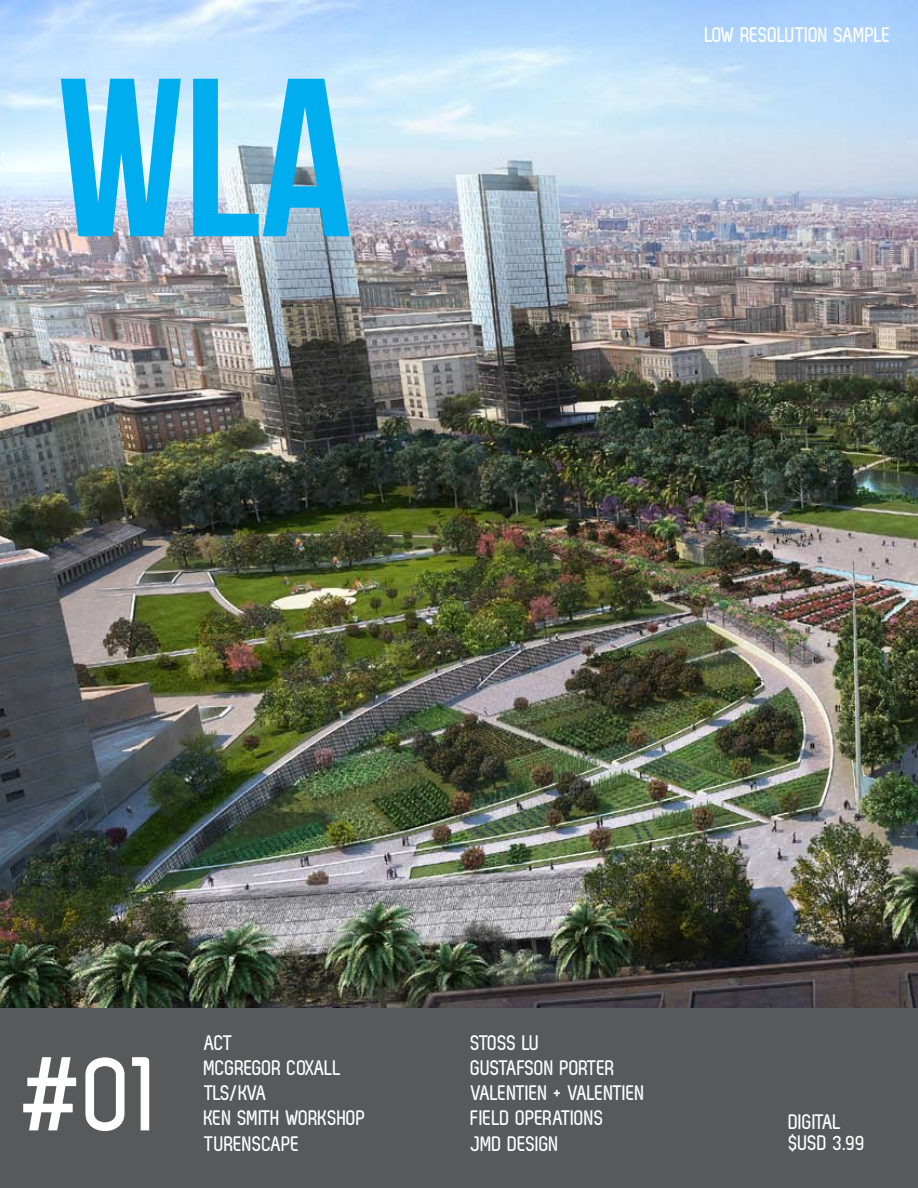
<style>
.page{position:relative;width:918px;height:1188px;background:#fff}
.page>*{position:absolute;margin:0;border:0;box-sizing:border-box;transform-origin:0 0}
.t1{font:225px "Bebas Neue";color:#00aeef}
.t2{font:700 108px "Zag";color:#fff}
.t3{font:700 21px/25.2px "Zag";color:#fff}
</style>
<div class="page">
<img style="left:0;top:0;width:918px;height:1008px">
<div style="left:0;top:1008px;width:918px;height:180px;background:#58595b"></div>
<h1 class="t1" style="left:57px;top:35px;width:296px">WLA</h1>
<p class="t3" style="left:705px;top:22px;width:187px">LOW RESOLUTION SAMPLE</p>
<h2 class="t2" style="left:27px;top:1034px;width:134px">#01</h2>
<p class="t3" style="left:204px;top:1030px;width:163px">ACT<br>MCGREGOR COXALL<br>TLS/KVA<br>KEN SMITH WORKSHOP<br>TURENSCAPE</p>
<p class="t3" style="left:471px;top:1030px;width:176px">STOSS LU<br>GUSTAFSON PORTER<br>VALENTIEN + VALENTIEN<br>FIELD OPERATIONS<br>JMD DESIGN</p>
<p class="t3" style="left:789px;top:1109px;width:54px">DIGITAL</p>
<p class="t3" style="left:789px;top:1130px;width:78px">$USD 3.99</p>
</div>
